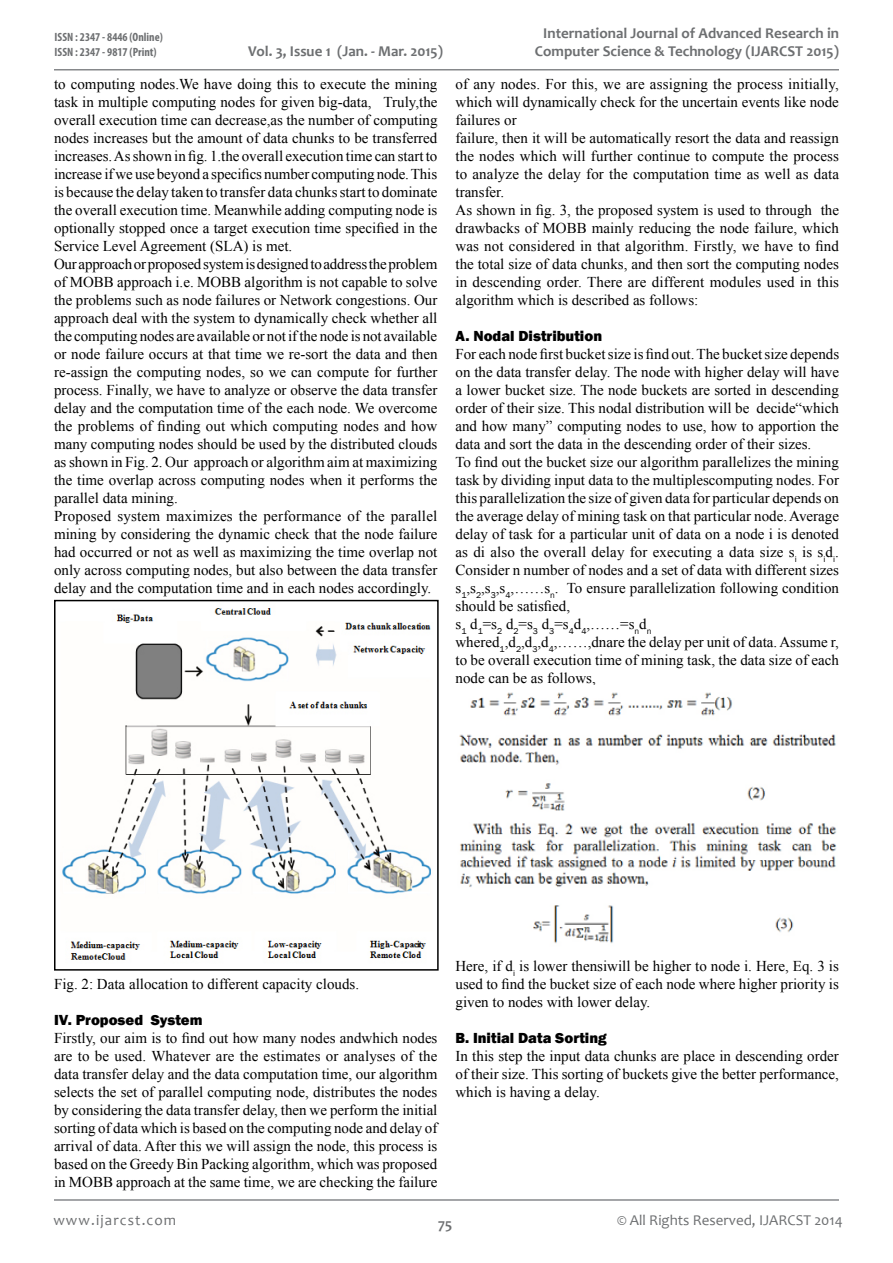
<style>
.page{position:relative;width:893px;height:1263px;background:#fff}
.page>*{position:absolute;margin:0;border:0;box-sizing:border-box;transform-origin:0 0}
.t1{font:15px/18px "Times New Roman";color:#000}
.t2{font:700 15px/18px "Candara";color:#6d6f71;text-align:center}
.t3{font:800 15px "Franklin Gothic";color:#000}
.t4{font:15px "Candara";color:#6d6f71}
.t5{font:15px "Candara";letter-spacing:.075em;color:#6d6f71}
.t6{font:700 condensed 12px/14.4px "Myriad Pro";color:#6d6f71}
</style>
<div class="page">
<hr style="left:54px;top:69px;width:785px;height:2px;background:#86888b">
<hr style="left:54px;top:1199px;width:785px;height:2px;background:#86888b">
<img style="left:62px;top:608px;width:369px;height:352px">
<div style="left:54px;top:600px;width:385px;height:371px;border:2px solid #000"></div>
<img style="left:459px;top:692px;width:378px;height:252px">
<p class="t6" style="left:55px;top:30px;width:110px">ISSN : 2347 - 8446 (Online)<br>ISSN : 2347 - 9817 (Print)</p>
<p class="t2" style="left:248px;top:42px;width:196px">Vol. 3, Issue 1 (Jan. - Mar. 2015)</p>
<p class="t1" style="left:54px;top:74px;width:385px">to computing nodes.We have doing this to execute the mining task in multiple computing nodes for given big-data, Truly,the overall execution time can decrease,as the number of computing nodes increases but the amount of data chunks to be transferred increases. As shown in fig. 1.the overall execution time can start to increase if we use beyond a specifics number computing node. This is because the delay taken to transfer data chunks start to dominate the overall execution time. Meanwhile adding computing node is optionally stopped once a target execution time specified in the Service Level Agreement (SLA) is met.<br>Our approach or proposed system is designed to address the problem of MOBB approach i.e. MOBB algorithm is not capable to solve the problems such as node failures or Network congestions. Our approach deal with the system to dynamically check whether all the computing nodes are available or not if the node is not available or node failure occurs at that time we re-sort the data and then re-assign the computing nodes, so we can compute for further process. Finally, we have to analyze or observe the data transfer delay and the computation time of the each node. We overcome the problems of finding out which computing nodes and how many computing nodes should be used by the distributed clouds as shown in Fig. 2. Our approach or algorithm aim at maximizing the time overlap across computing nodes when it performs the parallel data mining.<br>Proposed system maximizes the performance of the parallel mining by considering the dynamic check that the node failure had occurred or not as well as maximizing the time overlap not only across computing nodes, but also between the data transfer delay and the computation time and in each nodes accordingly.</p>
<p class="t2" style="left:535px;top:24px;width:306px">International Journal of Advanced Research in<br>Computer Science &amp; Technology (IJARCST 2015)</p>
<p class="t1" style="left:455px;top:74px;width:385px">of any nodes. For this, we are assigning the process initially, which will dynamically check for the uncertain events like node failures or<br>failure, then it will be automatically resort the data and reassign the nodes which will further continue to compute the process to analyze the delay for the computation time as well as data transfer.<br>As shown in fig. 3, the proposed system is used to through the drawbacks of MOBB mainly reducing the node failure, which was not considered in that algorithm. Firstly, we have to find the total size of data chunks, and then sort the computing nodes in descending order. There are different modules used in this algorithm which is described as follows:</p>
<p class="t3" style="left:455px;top:326px;width:148px">A. Nodal Distribution</p>
<p class="t1" style="left:455px;top:344px;width:385px">For each node first bucket size is find out. The bucket size depends on the data transfer delay. The node with higher delay will have a lower bucket size. The node buckets are sorted in descending order of their size. This nodal distribution will be decide“which and how many” computing nodes to use, how to apportion the data and sort the data in the descending order of their sizes.<br>To find out the bucket size our algorithm parallelizes the mining task by dividing input data to the multiplescomputing nodes. For this parallelization the size of given data for particular depends on the average delay of mining task on that particular node. Average delay of task for a particular unit of data on a node i is denoted as di also the overall delay for executing a data size s<sub>i</sub> is s<sub>i</sub>d<sub>i</sub>.<br>Consider n number of nodes and a set of data with different sizes s<sub>1</sub>,s<sub>2</sub>,s<sub>3</sub>,s<sub>4</sub>,……s<sub>n</sub>. To ensure parallelization following condition should be satisfied,<br>s<sub>1</sub> d<sub>1</sub>=s<sub>2</sub> d<sub>2</sub>=s<sub>3</sub> d<sub>3</sub>=s<sub>4</sub>d<sub>4</sub>,……=s<sub>n</sub>d<sub>n<br></sub>whered<sub>1</sub>,d<sub>2</sub>,d<sub>3</sub>,d<sub>4</sub>,……,dnare the delay per unit of data. Assume r, to be overall execution time of mining task, the data size of each node can be as follows,</p>
<p class="t1" style="left:54px;top:974px;width:307px">Fig. 2: Data allocation to different capacity clouds.</p>
<p class="t3" style="left:54px;top:1010px;width:150px">IV. Proposed System</p>
<p class="t1" style="left:54px;top:1028px;width:385px;text-align:justify">Firstly, our aim is to find out how many nodes andwhich nodes are to be used. Whatever are the estimates or analyses of the data transfer delay and the data computation time, our algorithm selects the set of parallel computing node, distributes the nodes by considering the data transfer delay, then we perform the initial sorting of data which is based on the computing node and delay of arrival of data. After this we will assign the node, this process is based on the Greedy Bin Packing algorithm, which was proposed in MOBB approach at the same time, we are checking the failure</p>
<p class="t1" style="left:455px;top:956px;width:385px;text-align:justify">Here, if d<sub>i</sub> is lower thensiwill be higher to node i. Here, Eq. 3 is used to find the bucket size of each node where higher priority is given to nodes with lower delay.</p>
<p class="t3" style="left:455px;top:1028px;width:153px">B. Initial Data Sorting</p>
<p class="t1" style="left:455px;top:1046px;width:385px;text-align:justify">In this step the input data chunks are place in descending order of their size. This sorting of buckets give the better performance, which is having a delay.</p>
<p class="t5" style="left:53px;top:1210px;width:124px">www.ijarcst.com</p>
<p class="t4" style="left:617px;top:1210px;width:227px">© All Rights Reserved, IJARCST 2014</p>
<p class="t2" style="left:438px;top:1215px;width:16px">75</p>
</div>
